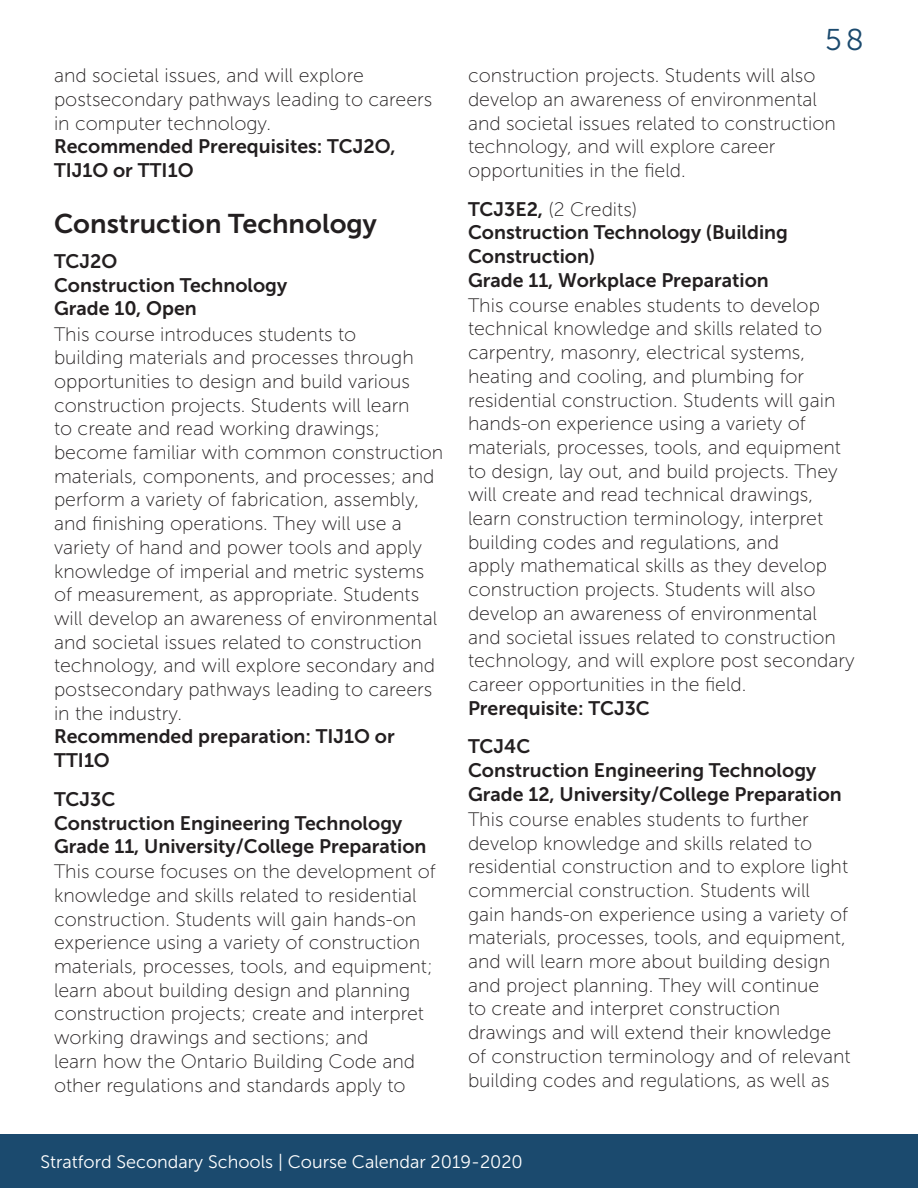
<style>
.page{position:relative;width:918px;height:1188px;background:#fff}
.page>*{position:absolute;margin:0;border:0;box-sizing:border-box;transform-origin:0 0}
.t1{font:30px "Museo Sans 300";color:#1b4a6e}
.t2{font:27px "Museo Sans 700";color:#231f20}
.Course-description{font:19.5px/23.7px "Museo Sans 100";color:#231f20}
.Course-Info{font:19.5px/23.7px "Museo Sans 700";color:#231f20}
.t3{font:18px "Museo Sans 300";color:#fff}
.s1{font-family:"Museo Sans 700"}
.s2{font-family:"Museo Sans 100"}
</style>
<div class="page">
<div style="left:0;top:1134px;width:918px;height:54px;background:#1b4a6e"></div>
<p class="Course-description" style="left:54px;top:64px;width:380px">and societal issues, and will explore postsecondary pathways leading to careers in computer technology.<br><span class="s1">Recommended Prerequisites: TCJ2O,<br>TIJ1O or TTI1O</span></p>
<h4 class="t2" style="left:54px;top:208px;width:324px">Construction Technology</h4>
<p class="Course-Info" style="left:54px;top:249px;width:235px">TCJ2O<br>Construction Technology<br>Grade 10, Open</p>
<p class="Course-description" style="left:54px;top:322px;width:391px">This course introduces students to<br>building materials and processes through opportunities to design and build various construction projects. Students will learn<br>to create and read working drawings; become familiar with common construction materials, components, and processes; and perform a variety of fabrication, assembly, and finishing operations. They will use a variety of hand and power tools and apply knowledge of imperial and metric systems of measurement, as appropriate. Students will develop an awareness of environmental and societal issues related to construction technology, and will explore secondary and postsecondary pathways leading to careers in the industry.<br><span class="s1">Recommended preparation: TIJ1O or TTI1O</span></p>
<p class="Course-Info" style="left:54px;top:787px;width:374px">TCJ3C<br>Construction Engineering Technology<br>Grade 11, University/College Preparation</p>
<p class="Course-description" style="left:54px;top:860px;width:383px">This course focuses on the development of knowledge and skills related to residential construction. Students will gain hands-on experience using a variety of construction materials, processes, tools, and equipment; learn about building design and planning construction projects; create and interpret working drawings and sections; and<br>learn how the Ontario Building Code and other regulations and standards apply to</p>
<h1 class="t1" style="left:825px;top:24px;width:40px">58</h1>
<p class="Course-description" style="left:468px;top:64px;width:369px">construction projects. Students will also develop an awareness of environmental and societal issues related to construction technology, and will explore career opportunities in the field.</p>
<p class="Course-Info" style="left:468px;top:197px;width:322px">TCJ3E2, <span class="s2">(2 Credits)<br></span>Construction Technology (Building<br>Construction)<br>Grade 11, Workplace Preparation</p>
<p class="Course-description" style="left:468px;top:293px;width:388px">This course enables students to develop technical knowledge and skills related to carpentry, masonry, electrical systems, heating and cooling, and plumbing for residential construction. Students will gain hands-on experience using a variety of materials, processes, tools, and equipment to design, lay out, and build projects. They will create and read technical drawings, learn construction terminology, interpret building codes and regulations, and<br>apply mathematical skills as they develop construction projects. Students will also develop an awareness of environmental and societal issues related to construction technology, and will explore post secondary career opportunities in the field.<br><span class="s1">Prerequisite: TCJ3C</span></p>
<p class="Course-Info" style="left:468px;top:735px;width:375px">TCJ4C<br>Construction Engineering Technology<br>Grade 12, University/College Preparation</p>
<p class="Course-description" style="left:468px;top:808px;width:384px">This course enables students to further develop knowledge and skills related to residential construction and to explore light commercial construction. Students will gain hands-on experience using a variety of materials, processes, tools, and equipment, and will learn more about building design and project planning. They will continue<br>to create and interpret construction drawings and will extend their knowledge of construction terminology and of relevant building codes and regulations, as well as</p>
<p class="t3" style="left:40px;top:1152px;width:484px">Stratford Secondary Schools | Course Calendar 2019-2020</p>
</div>
